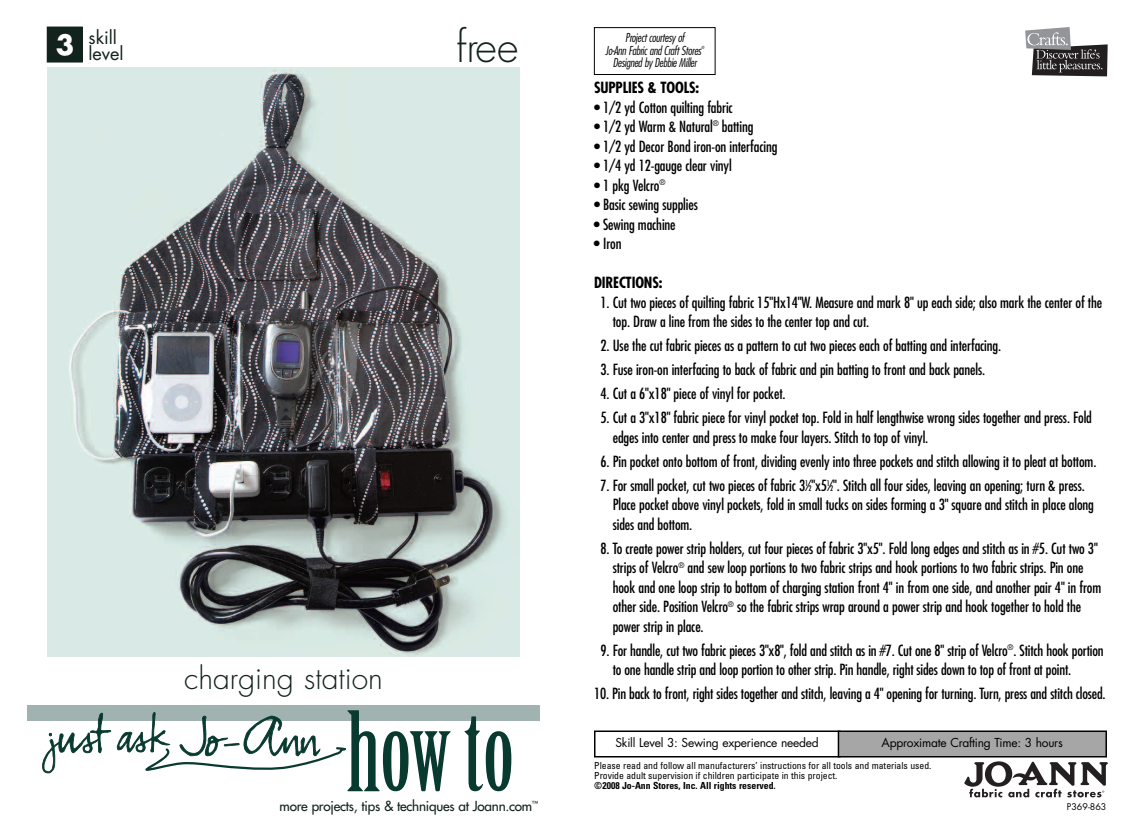
<style>
.page{position:relative;width:1134px;height:837px;background:#fff}
.page>*{position:absolute;margin:0;border:0;box-sizing:border-box;transform-origin:0 0}
.t1{font:300 42px "Futura";color:#12221c}
.t2{font:300 30px "Futura";color:#12221c}
.t3{font:700 27px "Futura";color:#fff}
.t4{font:18px/16.5px "Futura";color:#12221c}
.t5{font:condensed 15px/19.5px "Futura";letter-spacing:-.01em;color:#000}
.t6{font:700 condensed 15px "Futura";letter-spacing:-.01em;color:#000}
.t7{font:13.5px "Futura";letter-spacing:-.015em;color:#12221c}
.t8{font:italic 300 condensed 12px/12.5px "Futura";letter-spacing:-.02em;color:#000;text-align:center}
.t9{font:12px "Futura";letter-spacing:-.02em;color:#000}
.t10{font:condensed 9.75px/9.8px "Univers";color:#000}
.t11{font:700 condensed 9.75px "Univers";color:#000}
.t12{font:9px "Futura";color:#000}
.t13{font:italic 300 condensed 4.2px "Futura";color:#000}
.s1{font-size:7.5px}
</style>
<div class="page">
<svg style="left:1025px;top:27px;width:83px;height:49px"></svg>
<div style="left:594px;top:27px;width:122px;height:48px;border:1px solid #000"></div>
<div style="left:27px;top:705px;width:513px;height:16px;background:#a1b3b0"></div>
<img style="left:47px;top:68px;width:473px;height:588px">
<svg style="left:42px;top:713px;width:69px;height:60px"></svg>
<div style="left:47px;top:27px;width:35px;height:35px;background:#12221c"></div>
<svg style="left:117px;top:710px;width:334px;height:81px"></svg>
<svg style="left:464px;top:716px;width:47px;height:75px"></svg>
<div style="left:594px;top:731px;width:247px;height:27px;border:2px solid #000"></div>
<div style="left:839px;top:732px;width:266px;height:24px;background:#a6a6a6"></div>
<div style="left:838px;top:731px;width:269px;height:27px;border:2px solid #000"></div>
<svg style="left:964px;top:761px;width:144px;height:36px"></svg>
<h3 class="t3" style="left:56px;top:33px;width:20px">3</h3>
<h1 class="t1" style="left:456px;top:27px;width:63px">free</h1>
<p class="t4" style="left:89px;top:30px;width:37px">skill level</p>
<h2 class="t2" style="left:184px;top:664px;width:200px">charging station</h2>
<p class="t8" style="left:605px;top:32px;width:98px">Project courtesy of<br>Jo-Ann Fabric and Craft Stores</p>
<p class="t13" style="left:701px;top:45px;width:5px">®</p>
<p class="t8" style="left:613px;top:57px;width:85px">Designed by Debbie Miller</p>
<p class="t6" style="left:594px;top:81px;width:107px">SUPPLIES &amp; TOOLS:</p>
<p class="t5" style="left:594px;top:98px;width:140px">• 1/2 yd Cotton quilting fabric</p>
<p class="t5" style="left:594px;top:118px;width:161px">• 1/2 yd Warm &amp; Natural<sup>®</sup> batting</p>
<p class="t5" style="left:594px;top:137px;width:185px">• 1/2 yd Decor Bond iron-on interfacing</p>
<p class="t5" style="left:594px;top:157px;width:139px">• 1/4 yd 12-gauge clear vinyl</p>
<p class="t5" style="left:594px;top:176px;width:73px">• 1 pkg Velcro<sup>®</sup></p>
<p class="t5" style="left:594px;top:196px;width:105px">• Basic sewing supplies</p>
<p class="t5" style="left:594px;top:215px;width:83px">• Sewing machine</p>
<p class="t5" style="left:594px;top:235px;width:29px">• Iron</p>
<p class="t6" style="left:594px;top:276px;width:70px">DIRECTIONS:</p>
<p class="t5" style="left:613px;top:293px;width:491px;text-indent:-12px">1. Cut two pieces of quilting fabric 15"Hx14"W. Measure and mark 8" up each side; also mark the center of the top. Draw a line from the sides to the center top and cut.</p>
<p class="t5" style="left:601px;top:337px;width:402px">2. Use the cut fabric pieces as a pattern to cut two pieces each of batting and interfacing.</p>
<p class="t5" style="left:601px;top:361px;width:386px">3. Fuse iron-on interfacing to back of fabric and pin batting to front and back panels.</p>
<p class="t5" style="left:601px;top:385px;width:187px">4. Cut a 6"x18" piece of vinyl for pocket.</p>
<p class="t5" style="left:613px;top:409px;width:481px;text-indent:-12px">5. Cut a 3"x18" fabric piece for vinyl pocket top. Fold in half lengthwise wrong sides together and press. Fold edges into center and press to make four layers. Stitch to top of vinyl.</p>
<p class="t5" style="left:601px;top:452px;width:497px">6. Pin pocket onto bottom of front, dividing evenly into three pockets and stitch allowing it to pleat at bottom.</p>
<p class="t5" style="left:613px;top:476px;width:483px;text-indent:-12px">7. For small pocket, cut two pieces of fabric 3<sup>1</sup>⁄<span class="s1">2</span>"x5<sup>1</sup>⁄<span class="s1">2</span>". Stitch all four sides, leaving an opening; turn &amp; press.<br>Place pocket above vinyl pockets, fold in small tucks on sides forming a 3" square and stitch in place along sides and bottom.</p>
<p class="t5" style="left:613px;top:539px;width:490px;text-indent:-12px">8. To create power strip holders, cut four pieces of fabric 3"x5". Fold long edges and stitch as in #5. Cut two 3" strips of Velcro<sup>®</sup> and sew loop portions to two fabric strips and hook portions to two fabric strips. Pin one hook and one loop strip to bottom of charging station front 4" in from one side, and another pair 4" in from other side. Position Velcro<sup>®</sup> so the fabric strips wrap around a power strip and hook together to hold the power strip in place.</p>
<p class="t5" style="left:613px;top:641px;width:492px;text-indent:-12px">9. For handle, cut two fabric pieces 3"x8", fold and stitch as in #7. Cut one 8" strip of Velcro<sup>®</sup>. Stitch hook portion to one handle strip and loop portion to other strip. Pin handle, right sides down to top of front at point.</p>
<p class="t5" style="left:594px;top:685px;width:513px">10. Pin back to front, right sides together and stitch, leaving a 4" opening for turning. Turn, press and stitch closed.</p>
<p class="t9" style="left:616px;top:738px;width:205px">Skill Level 3: Sewing experience needed</p>
<p class="t9" style="left:882px;top:738px;width:183px">Approximate Crafting Time: 3 hours</p>
<p class="t10" style="left:594px;top:762px;width:339px">Please read and follow all manufacturers’ instructions for all tools and materials used.<br>Provide adult supervision if children participate in this project.</p>
<p class="t11" style="left:594px;top:782px;width:183px">©2008 Jo-Ann Stores, Inc. All rights reserved.</p>
<p class="t7" style="left:280px;top:799px;width:260px">more projects, tips &amp; techniques at Joann.com<sup>™</sup></p>
<p class="t12" style="left:1067px;top:802px;width:41px">P369-863</p>
</div>
